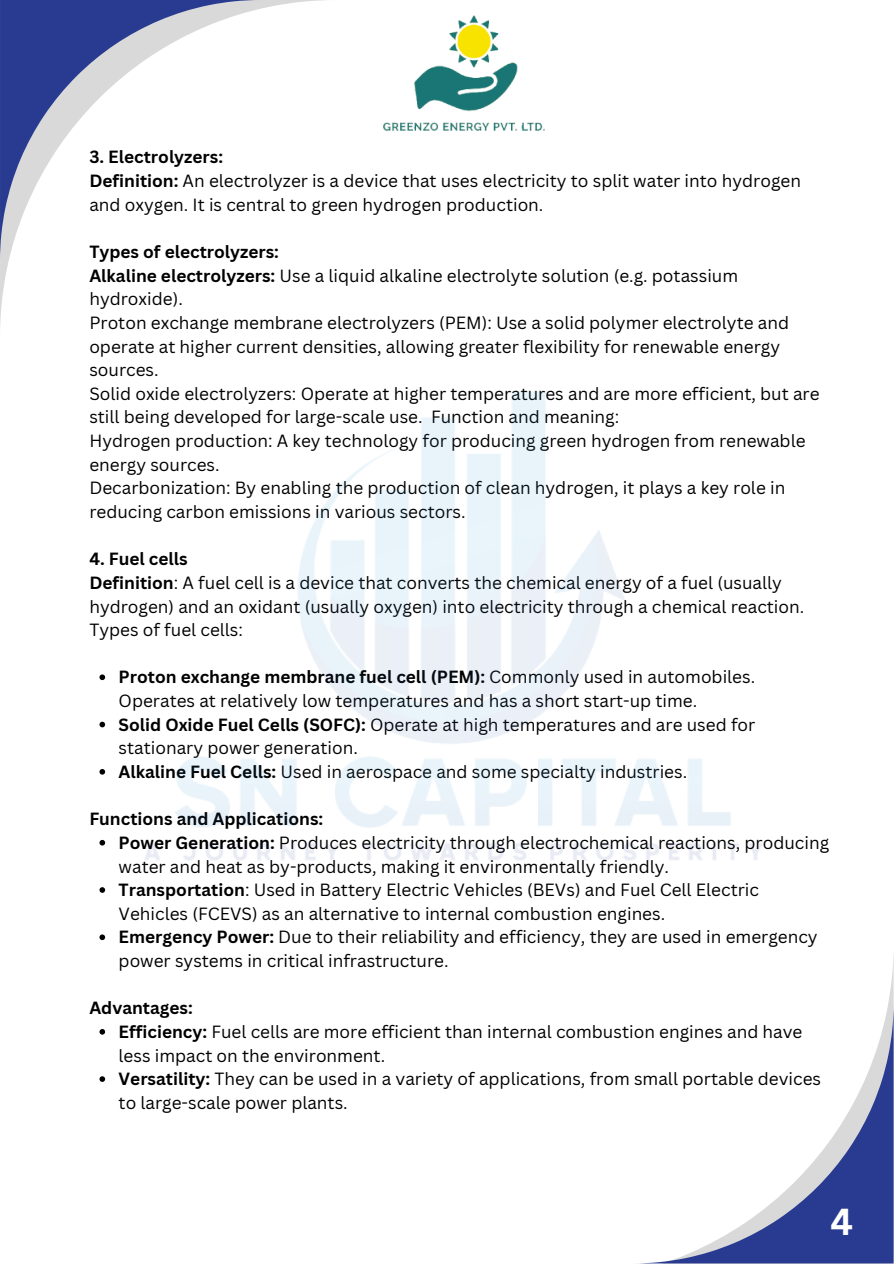
<style>
.page{position:relative;width:894px;height:1264px;background:#fff}
.page>*{position:absolute;margin:0;border:0;box-sizing:border-box;transform-origin:0 0}
.t1{font:700 36.6px "Canva Sans";color:#fff}
.t2{font:17.25px/23.7px "Canva Sans";color:#000}
.t3{font:700 17.25px "Canva Sans";color:#000}
.s1{font-weight:700}
</style>
<div class="page">
<svg style="left:0;top:0;width:325px;height:325px"></svg>
<svg style="left:0;top:0;width:261px;height:261px"></svg>
<svg style="left:648px;top:1002px;width:245px;height:261px"></svg>
<img style="left:383px;top:16px;width:161px;height:115px">
<svg style="left:99px;top:674px;width:6px;height:6px"></svg>
<svg style="left:99px;top:721px;width:6px;height:6px"></svg>
<svg style="left:99px;top:769px;width:6px;height:5px"></svg>
<svg style="left:99px;top:840px;width:6px;height:5px"></svg>
<svg style="left:99px;top:887px;width:6px;height:5px"></svg>
<svg style="left:99px;top:934px;width:6px;height:6px"></svg>
<svg style="left:99px;top:1029px;width:6px;height:5px"></svg>
<svg style="left:99px;top:1076px;width:6px;height:5px"></svg>
<p class="t3" style="left:89px;top:145px;width:135px">3. Electrolyzers:</p>
<p class="t2" style="left:89px;top:168px;width:713px"><span class="s1">Definition:</span> An electrolyzer is a device that uses electricity to split water into hydrogen and oxygen. It is central to green hydrogen production.</p>
<p class="t3" style="left:89px;top:239px;width:191px">Types of electrolyzers:</p>
<p class="t2" style="left:89px;top:263px;width:650px"><span class="s1">Alkaline electrolyzers:</span> Use a liquid alkaline electrolyte solution (e.g. potassium hydroxide).</p>
<p class="t2" style="left:89px;top:310px;width:701px">Proton exchange membrane electrolyzers (PEM): Use a solid polymer electrolyte and operate at higher current densities, allowing greater flexibility for renewable energy sources.</p>
<p class="t2" style="left:89px;top:381px;width:731px">Solid oxide electrolyzers: Operate at higher temperatures and are more efficient, but are still being developed for large-scale use. Function and meaning:</p>
<p class="t2" style="left:89px;top:428px;width:717px">Hydrogen production: A key technology for producing green hydrogen from renewable energy sources.</p>
<p class="t2" style="left:89px;top:476px;width:697px">Decarbonization: By enabling the production of clean hydrogen, it plays a key role in reducing carbon emissions in various sectors.</p>
<p class="t3" style="left:89px;top:547px;width:100px">4. Fuel cells</p>
<p class="t2" style="left:89px;top:570px;width:716px"><span class="s1">Definition</span>: A fuel cell is a device that converts the chemical energy of a fuel (usually hydrogen) and an oxidant (usually oxygen) into electricity through a chemical reaction.</p>
<p class="t2" style="left:89px;top:617px;width:155px">Types of fuel cells:</p>
<p class="t2" style="left:119px;top:665px;width:638px"><span class="s1">Proton exchange membrane fuel cell (PEM):</span> Commonly used in automobiles.<br>Operates at relatively low temperatures and has a short start-up time.</p>
<p class="t2" style="left:119px;top:712px;width:638px"><span class="s1">Solid Oxide Fuel Cells (SOFC):</span> Operate at high temperatures and are used for stationary power generation.</p>
<p class="t2" style="left:119px;top:759px;width:570px"><span class="s1">Alkaline Fuel Cells:</span> Used in aerospace and some specialty industries.</p>
<p class="t3" style="left:89px;top:806px;width:235px">Functions and Applications:</p>
<p class="t2" style="left:119px;top:830px;width:712px"><span class="s1">Power Generation:</span> Produces electricity through electrochemical reactions, producing water and heat as by-products, making it environmentally friendly.</p>
<h1 class="t2" style="left:119px;top:877px;width:641px"><span class="s1">Transportation</span>: Used in Battery Electric Vehicles (BEVs) and Fuel Cell Electric<br>Vehicles (FCEVS) as an alternative to internal combustion engines.</h1>
<p class="t2" style="left:119px;top:924px;width:700px"><span class="s1">Emergency Power:</span> Due to their reliability and efficiency, they are used in emergency power systems in critical infrastructure.</p>
<p class="t3" style="left:89px;top:995px;width:105px">Advantages:</p>
<p class="t2" style="left:119px;top:1019px;width:685px"><span class="s1">Efficiency:</span> Fuel cells are more efficient than internal combustion engines and have less impact on the environment.</p>
<h1 class="t2" style="left:119px;top:1066px;width:703px"><span class="s1">Versatility:</span> They can be used in a variety of applications, from small portable devices to large-scale power plants.</h1>
<p class="t1" style="left:830px;top:1195px;width:24px">4</p>
</div>
